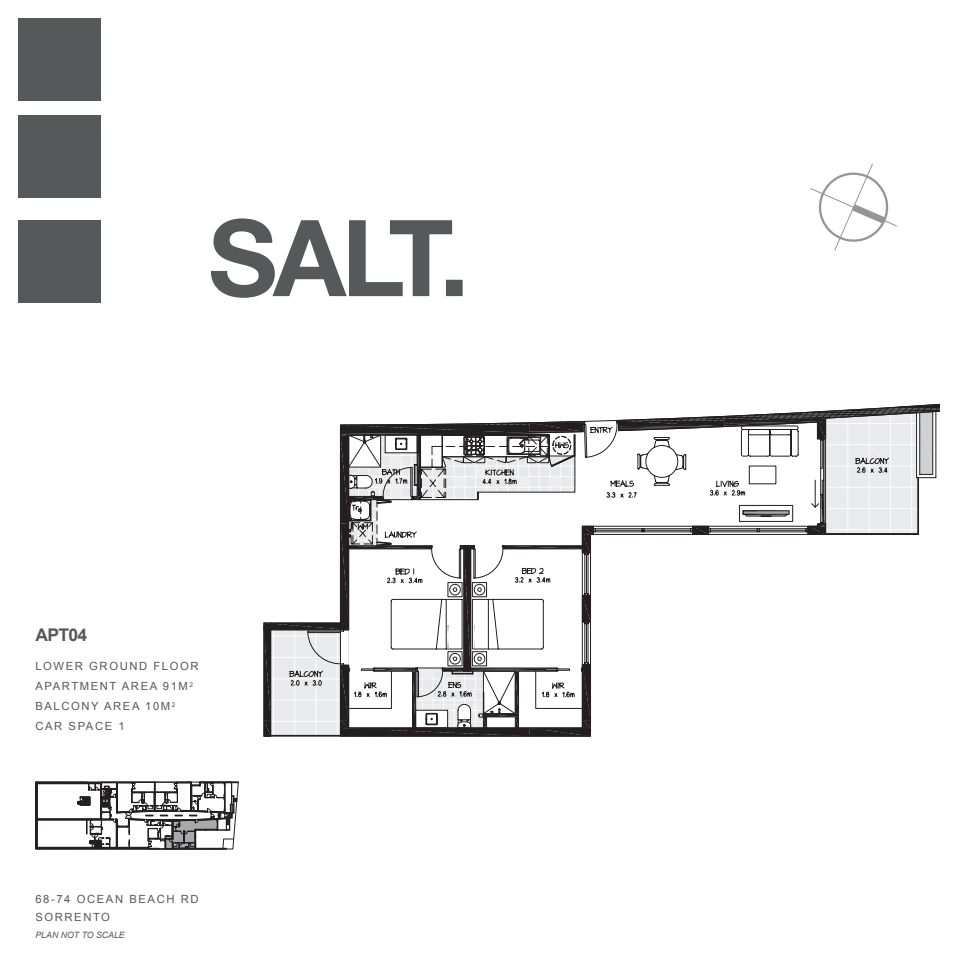
<style>
.page{position:relative;width:975px;height:975px;background:#fff}
.page>*{position:absolute;margin:0;border:0;box-sizing:border-box;transform-origin:0 0}
.t1{font:700 17.5px "Arial";letter-spacing:-.04em;color:#57585a}
.t2{font:11.25px/17.5px "Arial";letter-spacing:.14em;color:#57585a}
.t3{font:italic 8.75px "Arial";color:#57585a}
</style>
<div class="page">
<svg style="left:211px;top:218px;width:251px;height:80px"></svg>
<div style="left:18px;top:18px;width:82px;height:82px;background:#57585a"></div>
<div style="left:18px;top:115px;width:82px;height:82px;background:#57585a"></div>
<div style="left:18px;top:220px;width:82px;height:82px;background:#57585a"></div>
<svg style="left:810px;top:163px;width:87px;height:88px"></svg>
<svg style="left:35px;top:781px;width:204px;height:68px"></svg>
<svg style="left:263px;top:404px;width:676px;height:332px"></svg>
<p class="t1" style="left:35px;top:623px;width:53px">APT04</p>
<p class="t2" style="left:35px;top:657px;width:165px">LOWER GROUND FLOOR</p>
<p class="t2" style="left:35px;top:677px;width:159px">APARTMENT AREA 91M<sup>2</sup></p>
<p class="t2" style="left:35px;top:697px;width:141px">BALCONY AREA 10M<sup>2</sup></p>
<p class="t2" style="left:35px;top:717px;width:91px">CAR SPACE 1</p>
<p class="t2" style="left:35px;top:890px;width:165px">68-74 OCEAN BEACH RD<br>SORRENTO</p>
<p class="t3" style="left:35px;top:929px;width:91px">PLAN NOT TO SCALE</p>
</div>
